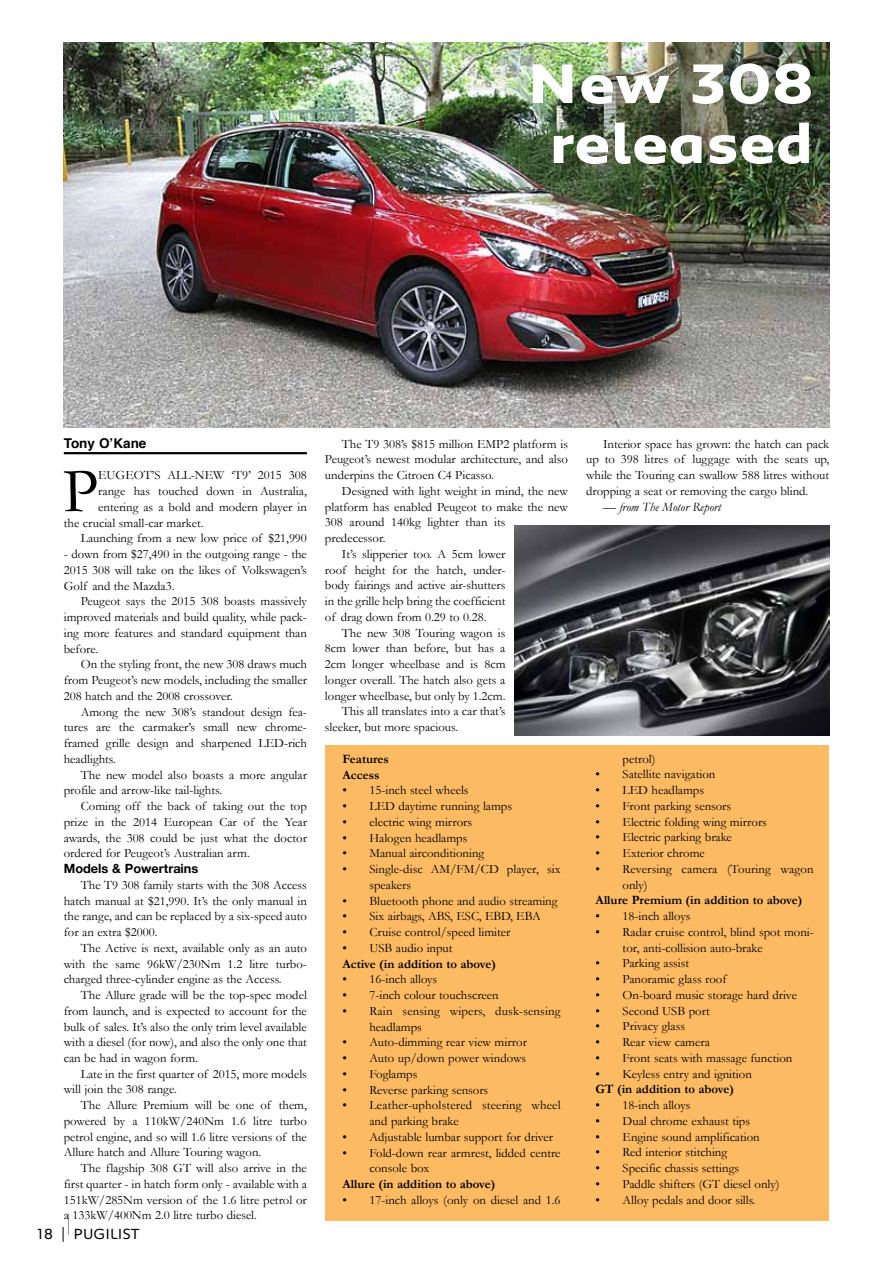
<style>
.page{position:relative;width:893px;height:1263px;background:#fff}
.page>*{position:absolute;margin:0;border:0;box-sizing:border-box;transform-origin:0 0}
.t1{font:63.3px "Garamond";color:#000}
.t2{font:700 57px/60px "Peugeot Expanded";color:#fff;text-align:center}
.t3{font:15px "Peugeot";color:#000}
.t4{font:700 13.5px "Helvetica";color:#000}
.t5{font:12.75px/15.8px "Garamond";color:#000;text-align:justify}
.t6{font:700 12.75px/15.8px "Garamond";color:#000}
.t7{font:italic 12.75px "Garamond";color:#000}
.t8{font:700 12.75px "Helvetica Neue";color:#000}
</style>
<div class="page">
<div style="left:325px;top:745px;width:504px;height:475px;background:#fcba63"></div>
<svg style="left:68px;top:1213px;width:1px;height:22px"></svg>
<hr style="left:64px;top:452px;width:243px;height:2px;background:#000">
<img style="left:64px;top:43px;width:765px;height:384px">
<img style="left:514px;top:525px;width:315px;height:211px">
<h2 class="t2" style="left:526px;top:51px;width:289px">New 308 released</h2>
<p class="t4" style="left:64px;top:432px;width:84px">Tony O’Kane</p>
<h1 class="t1" style="left:63px;top:453px;width:37px">P</h1>
<p class="t5" style="left:98px;top:467px;width:210px">eugeot’s all-new ‘T9’ 2015 308</p>
<p class="t5" style="left:98px;top:483px;width:210px">range has touched down in Australia,</p>
<p class="t5" style="left:98px;top:499px;width:210px">entering as a bold and modern player in</p>
<p class="t5" style="left:64px;top:514px;width:141px">the crucial small-car market.</p>
<p class="t5" style="left:81px;top:530px;width:228px">Launching from a new low price of $21,990</p>
<p class="t5" style="left:64px;top:546px;width:245px">- down from $27,490 in the outgoing range - the 2015 308 will take on the likes of Volkswagen’s Golf and the Mazda3.</p>
<p class="t5" style="left:64px;top:593px;width:245px;text-indent:17px">Peugeot says the 2015 308 boasts massively improved materials and build quality, while pack&shy;ing more features and standard equipment than before.</p>
<p class="t5" style="left:64px;top:656px;width:245px;text-indent:17px">On the styling front, the new 308 draws much from Peugeot’s new models, including the smaller 208 hatch and the 2008 crossover.</p>
<p class="t5" style="left:64px;top:703px;width:245px;text-indent:17px">Among the new 308’s standout design fea&shy;tures are the carmaker’s small new chrome&shy;framed grille design and sharpened LED -rich headlights.</p>
<p class="t5" style="left:64px;top:766px;width:245px;text-indent:17px">The new model also boasts a more angular profile and arrow-like tail-lights.</p>
<p class="t5" style="left:64px;top:798px;width:245px;text-indent:17px">Coming off the back of taking out the top prize in the 2014 European Car of the Year awards, the 308 could be just what the doctor ordered for Peugeot’s Australian arm.</p>
<p class="t8" style="left:64px;top:857px;width:136px">Models &amp; Powertrains</p>
<p class="t5" style="left:64px;top:877px;width:245px;text-indent:17px">The T9 308 family starts with the 308 Access hatch manual at $21,990. It’s the only manual in the range, and can be replaced by a six-speed auto for an extra $2000.</p>
<p class="t5" style="left:64px;top:940px;width:245px;text-indent:17px">The Active is next, available only as an auto with the same 96kW/230Nm 1.2 litre turbo&shy;charged three-cylinder engine as the Access.</p>
<p class="t5" style="left:64px;top:987px;width:245px;text-indent:17px">The Allure grade will be the top-spec model from launch, and is expected to account for the bulk of sales. It’s also the only trim level available with a diesel (for now), and also the only one that can be had in wagon form.</p>
<p class="t5" style="left:64px;top:1066px;width:245px;text-indent:17px">Late in the first quarter of 2015, more models will join the 308 range.</p>
<p class="t5" style="left:64px;top:1097px;width:245px;text-indent:17px">The Allure Premium will be one of them, powered by a 110kW/240Nm 1.6 litre turbo petrol engine, and so will 1.6 litre versions of the Allure hatch and Allure Touring wagon.</p>
<p class="t5" style="left:64px;top:1160px;width:245px;text-indent:17px">The flagship 308 GT will also arrive in the first quarter - in hatch form only - available with a 151kW/285Nm version of the 1.6 litre petrol or a 133kW/400Nm 2.0 litre turbo diesel.</p>
<p class="t3" style="left:36px;top:1223px;width:106px">18 | PUGILIST</p>
<p class="t5" style="left:325px;top:436px;width:245px;text-indent:17px">The T9 308’s $815 million EMP2 platform is Peugeot’s newest modular architecture, and also underpins the Citroen C4 Picasso.</p>
<p class="t5" style="left:342px;top:483px;width:228px">Designed with light weight in mind, the new</p>
<p class="t5" style="left:325px;top:499px;width:245px">platform has enabled Peugeot to make the new</p>
<p class="t5" style="left:325px;top:514px;width:182px">308 around 140kg lighter than its</p>
<p class="t5" style="left:325px;top:530px;width:62px">predecessor.</p>
<p class="t5" style="left:342px;top:546px;width:165px">It’s slipperier too. A 5cm lower</p>
<p class="t5" style="left:325px;top:562px;width:182px">roof height for the hatch, under-</p>
<p class="t5" style="left:325px;top:577px;width:182px">body fairings and active air-shutters</p>
<p class="t5" style="left:325px;top:593px;width:182px">in the grille help bring the coefficient</p>
<p class="t5" style="left:325px;top:609px;width:163px">of drag down from 0.29 to 0.28.</p>
<p class="t5" style="left:342px;top:625px;width:165px">The new 308 Touring wagon is</p>
<p class="t5" style="left:325px;top:640px;width:182px">8cm lower than before, but has a</p>
<p class="t5" style="left:325px;top:656px;width:182px">2cm longer wheelbase and is 8cm</p>
<p class="t5" style="left:325px;top:672px;width:182px">longer overall. The hatch also gets a</p>
<p class="t5" style="left:325px;top:688px;width:182px">longer wheelbase, but only by 1.2cm.</p>
<p class="t5" style="left:342px;top:703px;width:165px">This all translates into a car that’s</p>
<p class="t5" style="left:325px;top:719px;width:135px">sleeker, but more spacious.</p>
<p class="t6" style="left:342px;top:751px;width:48px">Features<br>Access</p>
<p class="t5" style="left:342px;top:782px;width:128px">• 15-inch steel wheels</p>
<p class="t5" style="left:342px;top:798px;width:171px">• LED daytime running lamps</p>
<p class="t5" style="left:342px;top:814px;width:131px">• electric wing mirrors</p>
<p class="t5" style="left:342px;top:829px;width:126px">• Halogen headlamps</p>
<p class="t5" style="left:342px;top:845px;width:143px">• Manual airconditioning</p>
<p class="t5" style="left:369px;top:861px;width:193px;text-indent:-27px">• Single-disc AM/FM/CD player, six speakers</p>
<p class="t5" style="left:342px;top:892px;width:217px">• Bluetooth phone and audio streaming</p>
<p class="t5" style="left:342px;top:908px;width:200px">• Six airbags, ABS, ES C, EBD, EBA</p>
<p class="t5" style="left:342px;top:924px;width:170px">• Cruise control/speed limiter</p>
<p class="t5" style="left:342px;top:940px;width:112px">• USB audio input</p>
<p class="t6" style="left:342px;top:955px;width:155px">Active (in addition to above)</p>
<p class="t5" style="left:342px;top:971px;width:96px">• 16-inch alloys</p>
<p class="t5" style="left:342px;top:987px;width:158px">• 7-inch colour touchscreen</p>
<p class="t5" style="left:369px;top:1003px;width:193px;text-indent:-27px">• Rain sensing wipers, dusk-sensing headlamps</p>
<p class="t5" style="left:342px;top:1034px;width:186px">• Auto-dimming rear view mirror</p>
<p class="t5" style="left:342px;top:1050px;width:185px">• Auto up/down power windows</p>
<p class="t5" style="left:342px;top:1066px;width:76px">• Foglamps</p>
<p class="t5" style="left:342px;top:1081px;width:147px">• Reverse parking sensors</p>
<p class="t5" style="left:369px;top:1097px;width:193px;text-indent:-27px">• Leather-upholstered steering wheel and parking brake</p>
<p class="t5" style="left:342px;top:1129px;width:212px">• Adjustable lumbar support for driver</p>
<p class="t5" style="left:369px;top:1144px;width:193px;text-indent:-27px">• Fold-down rear armrest, lidded centre console box</p>
<p class="t6" style="left:342px;top:1176px;width:154px">Allure (in addition to above)</p>
<p class="t5" style="left:342px;top:1192px;width:220px">• 17-inch alloys (only on diesel and 1.6</p>
<p class="t5" style="left:586px;top:435px;width:245px;text-indent:17px">Interior space has grown: the hatch can pack up to 398 litres of luggage with the seats up, while the Touring can swallow 588 litres without dropping a seat or removing the cargo blind.</p>
<p class="t7" style="left:603px;top:499px;width:119px">— from The Motor Report</p>
<p class="t5" style="left:623px;top:751px;width:34px">petrol)</p>
<p class="t5" style="left:596px;top:766px;width:121px">• Satellite navigation</p>
<p class="t5" style="left:596px;top:782px;width:110px">• LED headlamps</p>
<p class="t5" style="left:596px;top:798px;width:137px">• Front parking sensors</p>
<p class="t5" style="left:596px;top:814px;width:173px">• Electric folding wing mirrors</p>
<p class="t5" style="left:596px;top:829px;width:138px">• Electric parking brake</p>
<p class="t5" style="left:596px;top:845px;width:111px">• Exterior chrome</p>
<p class="t5" style="left:623px;top:861px;width:193px;text-indent:-27px">• Reversing camera (Touring wagon only)</p>
<p class="t6" style="left:596px;top:892px;width:208px">Allure Premium (in addition to above)</p>
<p class="t5" style="left:596px;top:908px;width:96px">• 18-inch alloys</p>
<p class="t5" style="left:623px;top:924px;width:193px;text-indent:-27px">• Radar cruise control, blind spot moni&shy;tor, anti-collision auto-brake</p>
<p class="t5" style="left:596px;top:955px;width:95px">• Parking assist</p>
<p class="t5" style="left:596px;top:971px;width:132px">• Panoramic glass roof</p>
<p class="t5" style="left:596px;top:987px;width:203px">• On-board music storage hard drive</p>
<p class="t5" style="left:596px;top:1003px;width:116px">• Second USB port</p>
<p class="t5" style="left:596px;top:1018px;width:91px">• Privacy glass</p>
<p class="t5" style="left:596px;top:1034px;width:116px">• Rear view camera</p>
<p class="t5" style="left:596px;top:1050px;width:198px">• Front seats with massage function</p>
<p class="t5" style="left:596px;top:1066px;width:158px">• Keyless entry and ignition</p>
<p class="t6" style="left:596px;top:1081px;width:140px">GT (in addition to above)</p>
<p class="t5" style="left:596px;top:1097px;width:96px">• 18-inch alloys</p>
<p class="t5" style="left:596px;top:1113px;width:156px">• Dual chrome exhaust tips</p>
<p class="t5" style="left:596px;top:1129px;width:166px">• Engine sound amplification</p>
<p class="t5" style="left:596px;top:1144px;width:133px">• Red interior stitching</p>
<p class="t5" style="left:596px;top:1160px;width:145px">• Specific chassis settings</p>
<p class="t5" style="left:596px;top:1176px;width:185px">• Paddle shifters (GT diesel only)</p>
<p class="t5" style="left:596px;top:1192px;width:162px">• Alloy pedals and door sills.</p>
</div>
